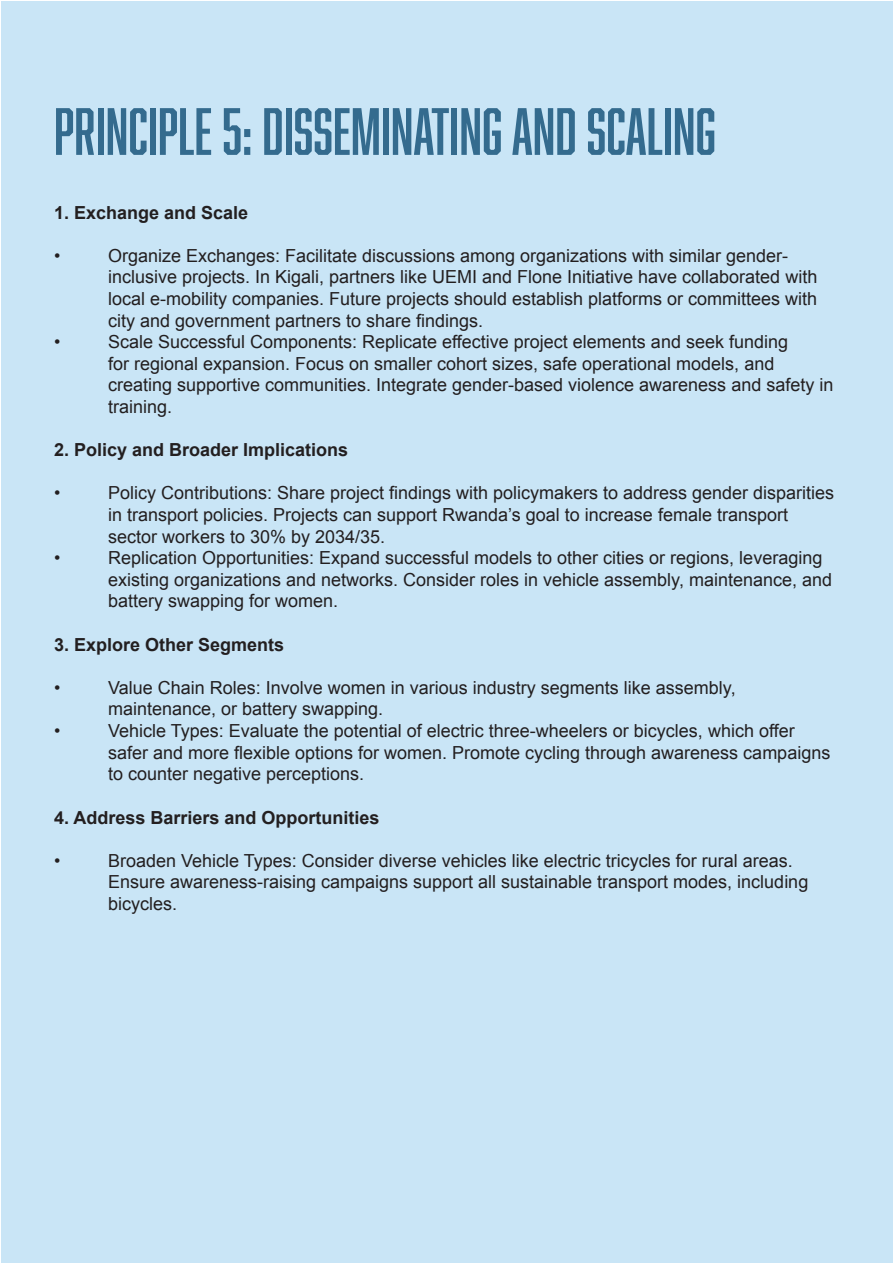
<style>
.page{position:relative;width:893px;height:1263px;background:#fff}
.page>*{position:absolute;margin:0;border:0;box-sizing:border-box;transform-origin:0 0}
.t1{font:61.5px "Abolition";color:#346b8e}
.t2{font:18px/21.6px "Arial";color:#231f20}
.t3{font:700 18px "Arial";color:#231f20}
</style>
<div class="page">
<div style="left:2px;top:2px;width:891px;height:1261px;background:#c9e5f6"></div>
<p class="t1" style="left:54px;top:96px;width:663px">PRINCIPLE 5: DISSEMINATING AND SCALING</p>
<p class="t3" style="left:54px;top:200px;width:196px">1. Exchange and Scale</p>
<p class="t2" style="left:54px;top:245px;width:8px">•</p>
<p class="t2" style="left:108px;top:245px;width:711px">Organize Exchanges: Facilitate discussions among organizations with similar gender&shy;inclusive projects. In Kigali, partners like UEMI and Flone Initiative have collaborated with local e-mobility companies. Future projects should establish platforms or committees with city and government partners to share findings.</p>
<p class="t2" style="left:54px;top:331px;width:8px">•</p>
<p class="t2" style="left:108px;top:331px;width:682px">Scale Successful Components: Replicate effective project elements and seek funding</p>
<p class="t2" style="left:108px;top:353px;width:727px">for regional expansion. Focus on smaller cohort sizes, safe operational models, and creating supportive communities. Integrate gender-based violence awareness and safety in training.</p>
<p class="t3" style="left:54px;top:438px;width:296px">2. Policy and Broader Implications</p>
<p class="t2" style="left:54px;top:482px;width:8px">•</p>
<p class="t2" style="left:108px;top:482px;width:728px">Policy Contributions: Share project findings with policymakers to address gender disparities in transport policies. Projects can support Rwanda’s goal to increase female transport sector workers to 30% by 2034/35.</p>
<p class="t2" style="left:54px;top:547px;width:8px">•</p>
<p class="t2" style="left:108px;top:547px;width:726px">Replication Opportunities: Expand successful models to other cities or regions, leveraging existing organizations and networks. Consider roles in vehicle assembly, maintenance, and battery swapping for women.</p>
<p class="t3" style="left:54px;top:632px;width:232px">3. Explore Other Segments</p>
<p class="t2" style="left:54px;top:677px;width:8px">•</p>
<p class="t2" style="left:108px;top:677px;width:629px">Value Chain Roles: Involve women in various industry segments like assembly, maintenance, or battery swapping.</p>
<p class="t2" style="left:54px;top:720px;width:8px">•</p>
<p class="t2" style="left:108px;top:720px;width:724px">Vehicle Types: Evaluate the potential of electric three-wheelers or bicycles, which offer safer and more flexible options for women. Promote cycling through awareness campaigns to counter negative perceptions.</p>
<p class="t3" style="left:54px;top:805px;width:327px">4. Address Barriers and Opportunities</p>
<p class="t2" style="left:54px;top:850px;width:8px">•</p>
<p class="t2" style="left:108px;top:850px;width:702px">Broaden Vehicle Types: Consider diverse vehicles like electric tricycles for rural areas.<br>Ensure awareness-raising campaigns support all sustainable transport modes, including bicycles.</p>
</div>
